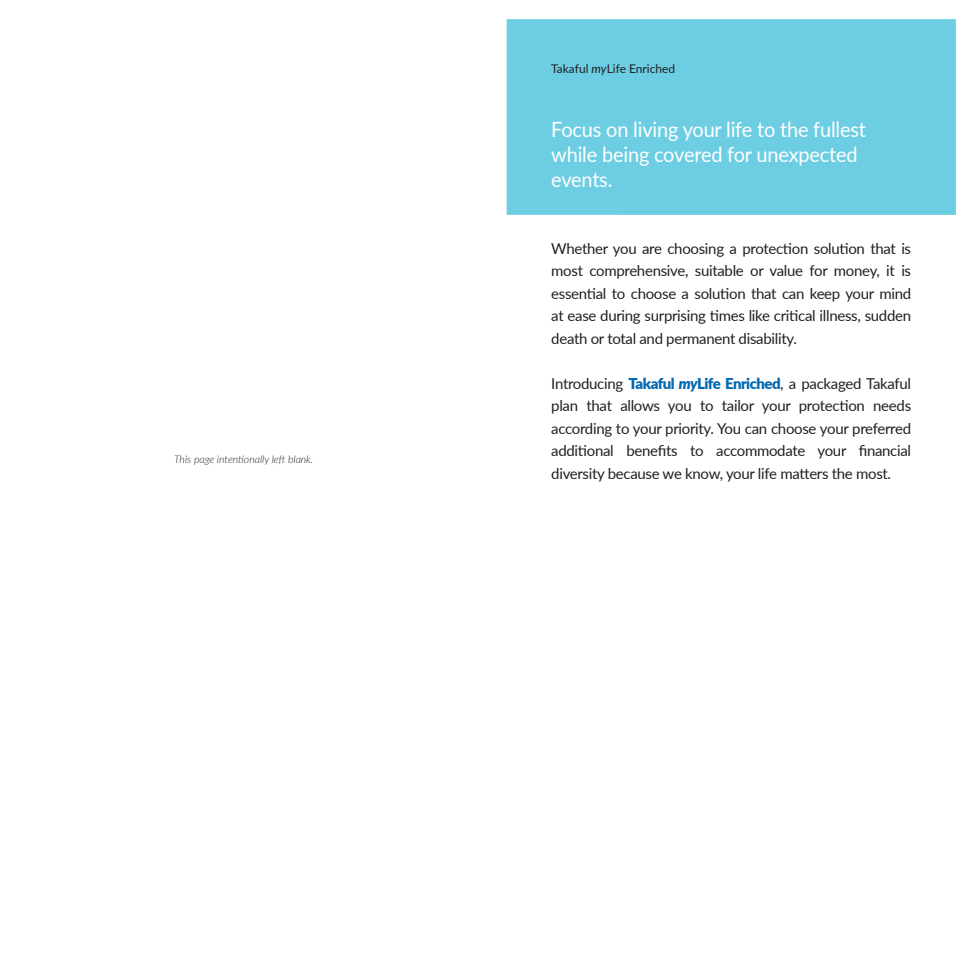
<style>
.page{position:relative;width:975px;height:957px;background:#fff}
.page>*{position:absolute;margin:0;border:0;box-sizing:border-box;transform-origin:0 0}
.t1{font:21px/25.2px "Lato";letter-spacing:-.01em;color:#fff;scale:.95 1}
.t2{font:15px/22.5px "Lato";letter-spacing:-.02em;color:#231f20;text-align:justify}
.t3{font:12px "Lato";color:#231f20}
.t4{font:italic 300 10.5px "Lato";color:#231f20}
.s1{font-style:italic}
.s2{font-weight:900;color:#0168b3}
.s3{font-weight:900;font-style:italic;color:#0168b3}
</style>
<div class="page">
<div style="left:507px;top:19px;width:449px;height:196px;background:#6dcde3"></div>
<p class="t4" style="left:174px;top:452px;width:141px">This page intentionally left blank.</p>
<p class="t3" style="left:551px;top:60px;width:126px">Takaful <span class="s1">my</span>Life Enriched</p>
<p class="t1" style="left:551px;top:116px;width:333px">Focus on living your life to the fullest while being covered for unexpected events.</p>
<p class="t2" style="left:551px;top:236px;width:361px">Whether you are choosing a protection solution that is most comprehensive, suitable or value for money, it is essential to choose a solution that can keep your mind at ease during surprising times like critical illness, sudden death or total and permanent disability.</p>
<p class="t2" style="left:551px;top:371px;width:361px">Introducing <span class="s2">Takaful</span> <span class="s3">my</span><span class="s2">Life Enriched</span>, a packaged Takaful plan that allows you to tailor your protection needs according to your priority. You can choose your preferred additional benefits to accommodate your financial diversity because we know, your life matters the most.</p>
</div>
